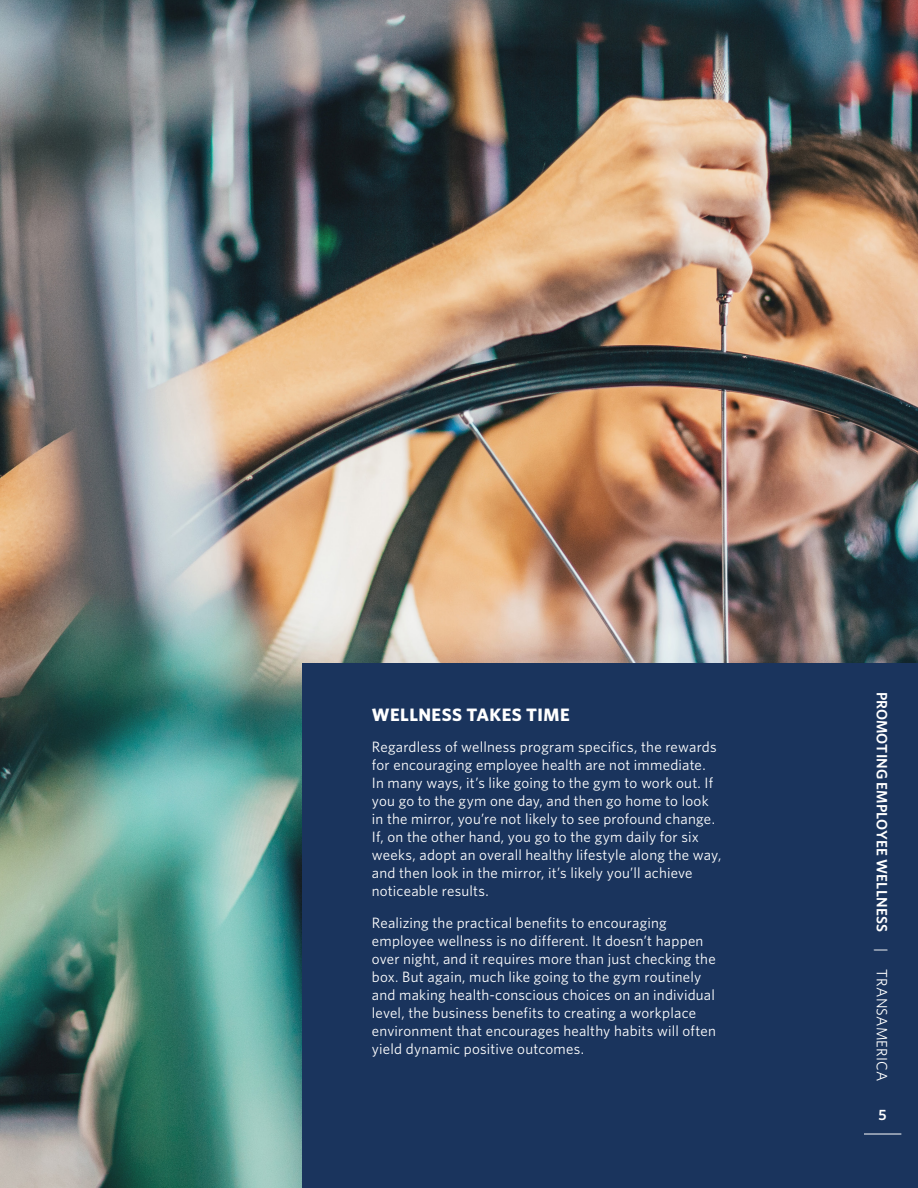
<style>
.page{position:relative;width:918px;height:1188px;background:#fff}
.page>*{position:absolute;margin:0;border:0;box-sizing:border-box;transform-origin:0 0}
.TA_Head3{font:700 18px "Whitney";letter-spacing:.025em;color:#fff}
.TA_Body{font:15px/18px "Whitney";letter-spacing:.015em;color:#fff}
.TA_Section_Folio{font:600 15px "Whitney";letter-spacing:.005em;color:#fff}
.TA_Page_Number{font:600 15px "Whitney";color:#fff}
.s1{font-weight:400}
</style>
<div class="page">
<img style="left:0;top:0;width:918px;height:1188px">
<div style="left:302px;top:663px;width:616px;height:525px;background:#1a345d"></div>
<hr style="left:864px;top:1134px;width:37px;height:1px;background:#fff">
<p class="TA_Head3" style="left:372px;top:702px;width:199px">WELLNESS TAKES TIME</p>
<p class="TA_Body" style="left:372px;top:738px;width:351px">Regardless of wellness program specifics, the rewards for encouraging employee health are not immediate.<br>In many ways, it’s like going to the gym to work out. If you go to the gym one day, and then go home to look in the mirror, you’re not likely to see profound change.<br>If, on the other hand, you go to the gym daily for six weeks, adopt an overall healthy lifestyle along the way, and then look in the mirror, it’s likely you’ll achieve noticeable results.</p>
<p class="TA_Body" style="left:372px;top:913px;width:346px">Realizing the practical benefits to encouraging employee wellness is no different. It doesn’t happen over night, and it requires more than just checking the box. But again, much like going to the gym routinely and making health-conscious choices on an individual level, the business benefits to creating a workplace environment that encourages healthy habits will often yield dynamic positive outcomes.</p>
<p class="TA_Section_Folio" style="left:892px;top:692px;width:391px;rotate:90deg">PROMOTING EMPLOYEE WELLNESS <span class="s1">| TRANSAMERICA</span></p>
<p class="TA_Page_Number" style="left:879px;top:1105px;width:10px">5</p>
</div>
